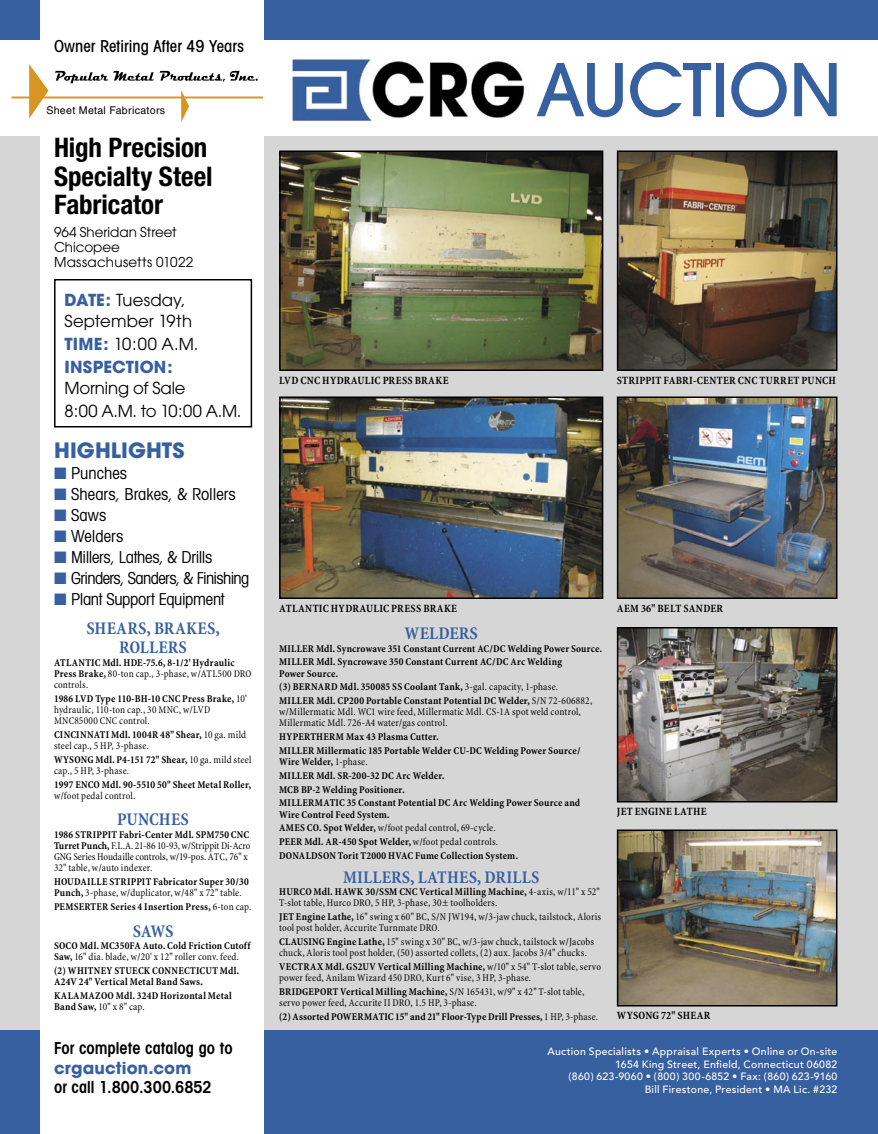
<style>
.page{position:relative;width:878px;height:1134px;background:#fff}
.page>*{position:absolute;margin:0;border:0;box-sizing:border-box;transform-origin:0 0}
.t1{font:500 72px "Avant Garde";letter-spacing:-.015em;color:#3760a0}
.t2{font:700 condensed 27px/28.5px "Helvetica Neue";letter-spacing:-.005em;color:#000}
.t3{font:700 21px "Avant Garde";letter-spacing:.005em;color:#3760a0}
.t4{font:700 condensed 18px/19.5px "Minion";letter-spacing:.01em;color:#3760a0;text-align:center}
.t5{font:condensed 16.5px "Avant Garde";letter-spacing:-.015em;color:#000}
.t6{font:16.5px/21px "Avant Garde";letter-spacing:-.005em;color:#000}
.t7{font:600 condensed 16.5px "Avant Garde";letter-spacing:.005em;color:#000}
.t8{font:700 16.5px/23.1px "Avant Garde";letter-spacing:.01em;color:#3760a0}
.t9{font:condensed 16.5px "Avant Garde";letter-spacing:-.04em;color:#000}
.t10{font:500 condensed 16.5px "Avant Garde";letter-spacing:.005em;color:#000}
.t11{font:condensed 16.5px "Avant Garde";letter-spacing:.005em;color:#000}
.t12{font:13.5px/15px "Avant Garde";color:#000}
.t13{font:700 condensed 11.25px "Minion";letter-spacing:.025em;color:#000}
.t14{font:10.65px "Helvetica";letter-spacing:.025em;color:#000}
.t15{font:700 condensed 10.5px/13.8px "Minion";letter-spacing:.02em;color:#000}
.t16{font:condensed 10.5px/11.1px "Minion";letter-spacing:.015em;color:#000}
.t17{font:500 10.5px/12.6px "Avenir";letter-spacing:.025em;color:#fff;text-align:right}
.s1{font-weight:700;color:#3760a0}
.s2{font-weight:400;color:#000}
.s3{color:#3760a0}
.s4{font-weight:400}
.s5{font-weight:700}
</style>
<div class="page">
<div style="left:0;top:136px;width:878px;height:998px;background:#d6d6d6"></div>
<div style="left:0;top:1030px;width:878px;height:104px;background:#3760a0"></div>
<div style="left:0;top:0;width:878px;height:40px;background:#3760a0"></div>
<div style="left:40px;top:0;width:224px;height:1134px;background:#fff"></div>
<img style="left:292px;top:58px;width:233px;height:64px">
<div style="left:54px;top:279px;width:198px;height:149px;border:2px solid #000"></div>
<hr style="left:12px;top:97px;width:251px;height:1px;background:#d89523">
<svg style="left:29px;top:64px;width:19px;height:55px"></svg>
<svg style="left:181px;top:90px;width:8px;height:32px"></svg>
<svg style="left:55px;top:71px;width:203px;height:12px"></svg>
<img style="left:282px;top:399px;width:318px;height:197px">
<div style="left:279px;top:396px;width:324px;height:203px;border:2px solid #000"></div>
<img style="left:619px;top:399px;width:215px;height:197px">
<div style="left:616px;top:396px;width:221px;height:203px;border:2px solid #000"></div>
<img style="left:282px;top:154px;width:318px;height:214px">
<div style="left:279px;top:151px;width:324px;height:220px;border:2px solid #000"></div>
<img style="left:619px;top:153px;width:215px;height:215px">
<div style="left:616px;top:150px;width:221px;height:221px;border:2px solid #000"></div>
<img style="left:619px;top:630px;width:215px;height:169px">
<div style="left:616px;top:627px;width:221px;height:175px;border:2px solid #000"></div>
<img style="left:619px;top:833px;width:215px;height:170px">
<div style="left:616px;top:830px;width:221px;height:176px;border:2px solid #000"></div>
<h3 class="t10" style="left:54px;top:36px;width:191px">Owner Retiring After 49 Years</h3>
<p class="t14" style="left:46px;top:104px;width:120px">Sheet Metal Fabricators</p>
<h2 class="t2" style="left:54px;top:133px;width:160px">High Precision<br>Specialty Steel<br>Fabricator</h2>
<p class="t12" style="left:54px;top:224px;width:141px">964 Sheridan Street<br>Chicopee<br>Massachusetts 01022</p>
<h3 class="t6" style="left:64px;top:289px;width:129px"><span class="s1">DATE:</span> Tuesday,<br>September 19th</h3>
<h3 class="t8" style="left:64px;top:332px;width:135px">TIME: <span class="s2">10:00 A.M.<br></span>INSPECTION:</h3>
<h3 class="t6" style="left:64px;top:376px;width:178px;line-height:23.1px">Morning of Sale<br>8:00 A.M. to 10:00 A.M.</h3>
<h3 class="t3" style="left:54px;top:437px;width:132px">HIGHLIGHTS</h3>
<h3 class="t11" style="left:54px;top:463px;width:75px"><span class="s3">■</span> Punches</h3>
<h3 class="t5" style="left:54px;top:484px;width:183px"><span class="s3">■</span> Shears, Brakes, &amp; Rollers</h3>
<h3 class="t5" style="left:54px;top:505px;width:54px"><span class="s3">■</span> Saws</h3>
<h3 class="t11" style="left:54px;top:526px;width:71px"><span class="s3">■</span> Welders</h3>
<h3 class="t5" style="left:54px;top:547px;width:160px"><span class="s3">■</span> Millers, Lathes, &amp; Drills</h3>
<h3 class="t9" style="left:54px;top:568px;width:197px"><span class="s3">■</span> Grinders, Sanders, &amp; Finishing</h3>
<h3 class="t5" style="left:54px;top:589px;width:172px"><span class="s3">■</span> Plant Support Equipment</h3>
<h3 class="t4" style="left:86px;top:618px;width:135px">SHEARS, BRAKES,<br>ROLLERS</h3>
<p class="t15" style="left:54px;top:657px;width:199px;line-height:11.1px">ATLANTIC Mdl. HDE-75.6, 8-1/2' Hydraulic<br>Press Brake, <span class="s4">80-ton cap., 3-phase, w/ATL500 DRO controls.</span></p>
<p class="t16" style="left:54px;top:693px;width:194px"><span class="s5">1986 LVD Type 110-BH-10 CNC Press Brake,</span> 10' hydraulic, 110-ton cap., 30 MNC, w/LVD<br>MNC85000 CNC control.</p>
<p class="t16" style="left:54px;top:729px;width:194px"><span class="s5">CINCINNATI Mdl. 1004R 48" Shear,</span> 10 ga. mild steel cap., 5 HP, 3-phase.</p>
<p class="t16" style="left:54px;top:754px;width:199px"><span class="s5">WYSONG Mdl. P4-151 72" Shear,</span> 10 ga. mild steel cap., 5 HP, 3-phase.</p>
<p class="t15" style="left:54px;top:777px;width:198px">1997 ENCO Mdl. 90-5510 50" Sheet Metal Roller,</p>
<p class="t16" style="left:54px;top:790px;width:83px">w/foot pedal control.</p>
<h3 class="t4" style="left:117px;top:810px;width:73px">PUNCHES</h3>
<p class="t16" style="left:54px;top:829px;width:198px"><span class="s5">1986 STRIPPIT Fabri-Center Mdl. SPM750 CNC Turret Punch,</span> F.L.A. 21-86 10-93, w/Strippit Di-Acro GNG Series Houdaille controls, w/19-pos. ATC, 76" x 32" table, w/auto indexer.</p>
<p class="t15" style="left:54px;top:876px;width:196px;line-height:11.1px">HOUDAILLE STRIPPIT Fabricator Super 30/30<br>Punch, <span class="s4">3-phase, w/duplicator, w/48" x 72" table.</span></p>
<p class="t15" style="left:54px;top:900px;width:199px">PEMSERTER Series 4 Insertion Press, <span class="s4">6-ton cap.</span></p>
<h3 class="t4" style="left:133px;top:921px;width:42px">SAWS</h3>
<p class="t15" style="left:54px;top:940px;width:198px;line-height:11.1px">SOCO Mdl. MC350FA Auto. Cold Friction Cutoff<br>Saw, <span class="s4">16" dia. blade, w/20' x 12" roller conv. feed.</span></p>
<p class="t15" style="left:54px;top:965px;width:186px;line-height:11.1px">(2) WHITNEY STUECK CONNECTICUT Mdl.<br>A24V 24" Vertical Metal Band Saws.</p>
<p class="t15" style="left:54px;top:990px;width:179px;line-height:11.1px">KALAMAZOO Mdl. 324D Horizontal Metal<br>Band Saw, <span class="s4">10" x 8" cap.</span></p>
<h3 class="t7" style="left:54px;top:1038px;width:180px">For complete catalog go to</h3>
<h3 class="t8" style="left:54px;top:1056px;width:139px">crgauction.com</h3>
<h3 class="t7" style="left:54px;top:1077px;width:159px">or call 1.800.300.6852</h3>
<h1 class="t1" style="left:536px;top:46px;width:308px">AUCTION</h1>
<p class="t13" style="left:279px;top:374px;width:171px">LVD CNC HYDRAULIC PRESS BRAKE</p>
<p class="t13" style="left:616px;top:374px;width:220px">STRIPPIT FABRI-CENTER CNC TURRET PUNCH</p>
<p class="t13" style="left:279px;top:602px;width:179px">ATLANTIC HYDRAULIC PRESS BRAKE</p>
<p class="t13" style="left:616px;top:602px;width:108px">AEM 36" BELT SANDER</p>
<h3 class="t4" style="left:404px;top:624px;width:75px">WELDERS</h3>
<p class="t15" style="left:279px;top:641px;width:324px">MILLER Mdl. Syncrowave 351 Constant Current AC/DC Welding Power Source.<br>MILLER Mdl. Syncrowave 350 Constant Current AC/DC Arc Welding</p>
<p class="t15" style="left:279px;top:666px;width:315px">Power Source.<br>(3) BERNARD Mdl. 350085 SS Coolant Tank, <span class="s4">3-gal. capacity, 1-phase.<br></span>MILLER Mdl. CP200 Portable Constant Potential DC Welder, <span class="s4">S/N 72-606882,</span></p>
<p class="t16" style="left:279px;top:707px;width:303px">w/Millermatic Mdl. WC1 wire feed, Millermatic Mdl. CS-1A spot weld control,<br>Millermatic Mdl. 726-A4 water/gas control.</p>
<p class="t15" style="left:279px;top:730px;width:303px">HYPERTHERM Max 43 Plasma Cutter.<br>MILLER Millermatic 185 Portable Welder CU-DC Welding Power Source/</p>
<p class="t15" style="left:279px;top:755px;width:302px">Wire Welder, <span class="s4">1-phase.<br></span>MILLER Mdl. SR-200-32 DC Arc Welder.<br>MCB BP-2 Welding Positioner.<br>MILLERMATIC 35 Constant Potential DC Arc Welding Power Source and</p>
<p class="t15" style="left:279px;top:807px;width:240px">Wire Control Feed System.<br>AMES CO. Spot Welder, <span class="s4">w/foot pedal control, 69-cycle.<br></span>PEER Mdl. AR-450 Spot Welder, <span class="s4">w/foot pedal controls.<br></span>DONALDSON Torit T2000 HVAC Fume Collection System.</p>
<h3 class="t4" style="left:343px;top:867px;width:198px">MILLERS, LATHES, DRILLS</h3>
<p class="t16" style="left:279px;top:887px;width:322px"><span class="s5">HURCO Mdl. HAWK 30/SSM CNC Vertical Milling Machine,</span> 4-axis, w/11" x 52"<br>T-slot table, Hurco DRO, 5 HP, 3-phase, 30± toolholders.</p>
<p class="t16" style="left:279px;top:911px;width:323px"><span class="s5">JET Engine Lathe,</span> 16" swing x 60" BC, S/N JW194, w/3-jaw chuck, tailstock, Aloris tool post holder, Accurite Turnmate DRO.</p>
<p class="t16" style="left:279px;top:936px;width:316px"><span class="s5">CLAUSING Engine Lathe,</span> 15" swing x 30" BC, w/3-jaw chuck, tailstock w/Jacobs chuck, Aloris tool post holder, (50) assorted collets, (2) aux. Jacobs 3/4" chucks.</p>
<p class="t16" style="left:279px;top:961px;width:323px"><span class="s5">VECTRAX Mdl. GS2UV Vertical Milling Machine,</span> w/10" x 54" T-slot table, servo power feed, Anilam Wizard 450 DRO, Kurt 6" vise, 3 HP, 3-phase.</p>
<p class="t16" style="left:279px;top:986px;width:307px"><span class="s5">BRIDGEPORT Vertical Milling Machine,</span> S/N 165431, w/9" x 42" T-slot table, servo power feed, Accurite II DRO, 1.5 HP, 3-phase.</p>
<p class="t15" style="left:279px;top:1010px;width:320px">(2) Assorted POWERMATIC 15" and 21" Floor-Type Drill Presses, <span class="s4">1 HP, 3-phase.</span></p>
<p class="t13" style="left:616px;top:806px;width:91px">JET ENGINE LATHE</p>
<p class="t13" style="left:616px;top:1010px;width:95px">WYSONG 72" SHEAR</p>
<p class="t17" style="left:547px;top:1045px;width:291px">Auction Specialists • Appraisal Experts • Online or On-site 1654 King Street, Enfield, Connecticut 06082<br>(860) 623-9060 • (800) 300-6852 • Fax: (860) 623-9160<br>Bill Firestone, President • MA Lic. #232</p>
</div>
